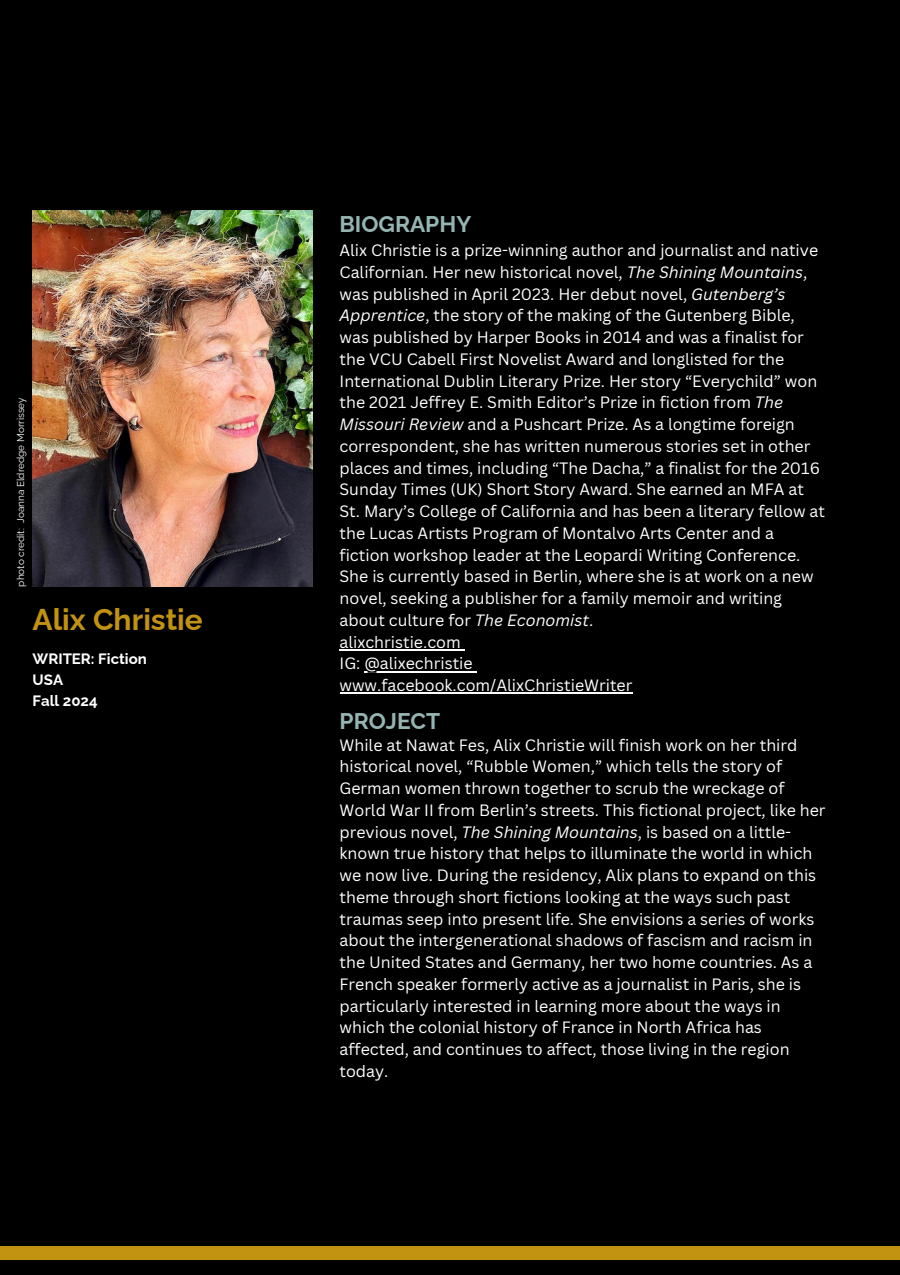
<style>
.page{position:relative;width:900px;height:1275px;background:#000}
.page>*{position:absolute;margin:0;border:0;box-sizing:border-box;transform-origin:0 0}
.t1{font:700 30px "Raleway";color:#c29310}
.t2{font:700 22.7px "Raleway";color:#95b5b2}
.t3{font:16px/21.8px "Canva Sans";color:#fff}
.t4{font:700 15px/21px "Raleway";color:#fff}
.t5{font:10px "Raleway";color:#fff}
.s1{font-style:italic}
</style>
<div class="page">
<img style="left:33px;top:211px;width:279px;height:375px">
<div style="left:0;top:1246px;width:900px;height:13px;background:#c29310"></div>
<hr style="left:340px;top:649px;width:121px;height:2px;background:#fff">
<hr style="left:364px;top:671px;width:109px;height:1px;background:#fff">
<hr style="left:340px;top:693px;width:292px;height:1px;background:#fff">
<p class="t5" style="left:15px;top:587px;width:191px;rotate:-90deg">photo credit: Joanna Eldredge Morrissey</p>
<p class="t1" style="left:33px;top:602px;width:172px">Alix Christie</p>
<h1 class="t4" style="left:33px;top:648px;width:116px">WRITER: Fiction<br>USA<br>Fall 2024</h1>
<h3 class="t2" style="left:340px;top:210px;width:133px">BIOGRAPHY</h3>
<h4 class="t3" style="left:340px;top:239px;width:487px">Alix Christie is a prize-winning author and journalist and native Californian. Her new historical novel, <span class="s1">The Shining Mountains</span>, was published in April 2023. Her debut novel, <span class="s1">Gutenberg’s Apprentice</span>, the story of the making of the Gutenberg Bible, was published by Harper Books in 2014 and was a finalist for the VCU Cabell First Novelist Award and longlisted for the International Dublin Literary Prize. Her story “Everychild” won the 2021 Jeffrey E. Smith Editor’s Prize in fiction from <span class="s1">The Missouri Review</span> and a Pushcart Prize. As a longtime foreign correspondent, she has written numerous stories set in other places and times, including “The Dacha,” a finalist for the 2016<br>Sunday Times (UK) Short Story Award. She earned an MFA at St. Mary’s College of California and has been a literary fellow at the Lucas Artists Program of Montalvo Arts Center and a fiction workshop leader at the Leopardi Writing Conference.<br>She is currently based in Berlin, where she is at work on a new novel, seeking a publisher for a family memoir and writing about culture for <span class="s1">The Economist</span>.<br>alixchristie.com<br>IG: @alixechristie</h4>
<h2 class="t3" style="left:340px;top:674px;width:294px">www.facebook.com/AlixChristieWriter</h2>
<h2 class="t2" style="left:340px;top:708px;width:102px">PROJECT</h2>
<h4 class="t3" style="left:340px;top:734px;width:488px">While at Nawat Fes, Alix Christie will finish work on her third historical novel, “Rubble Women,” which tells the story of German women thrown together to scrub the wreckage of World War II from Berlin’s streets. This fictional project, like her previous novel, <span class="s1">The Shining Mountains</span>, is based on a little&shy;known true history that helps to illuminate the world in which we now live. During the residency, Alix plans to expand on this theme through short fictions looking at the ways such past traumas seep into present life. She envisions a series of works about the intergenerational shadows of fascism and racism in the United States and Germany, her two home countries. As a French speaker formerly active as a journalist in Paris, she is particularly interested in learning more about the ways in which the colonial history of France in North Africa has affected, and continues to affect, those living in the region today.</h4>
</div>
